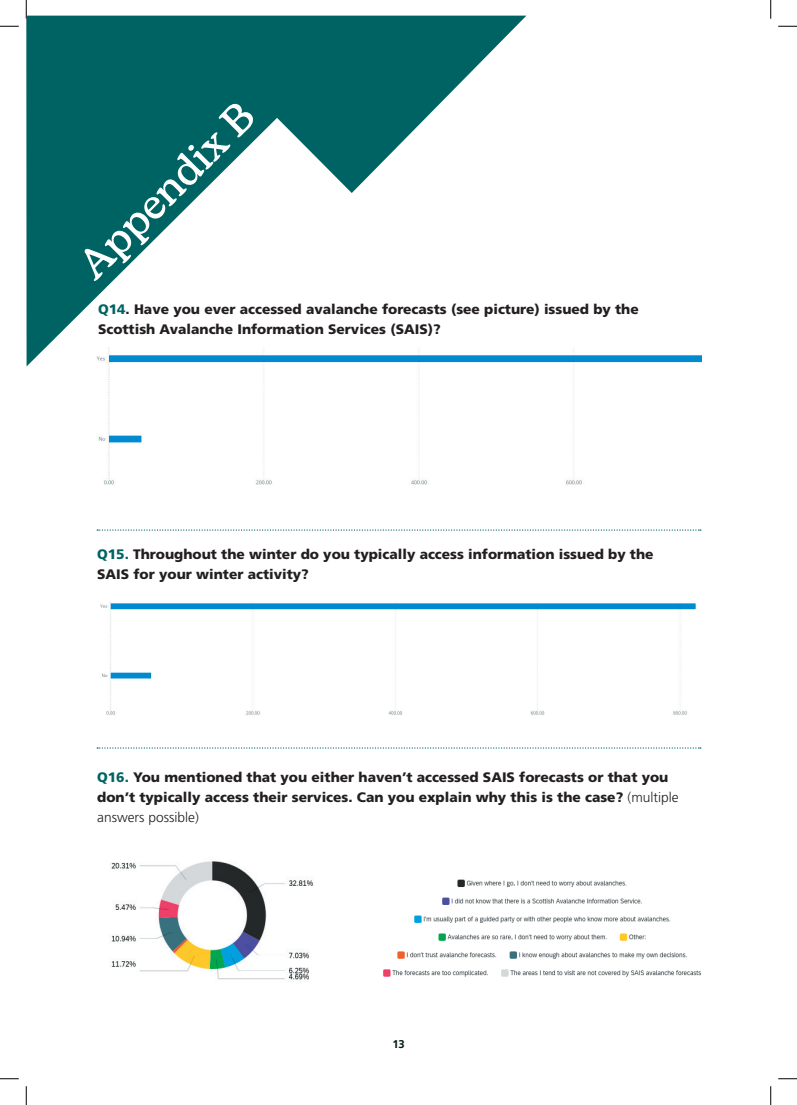
<style>
.page{position:relative;width:797px;height:1105px;background:#fff}
.page>*{position:absolute;margin:0;border:0;box-sizing:border-box;transform-origin:0 0}
.t1{font:500 41.25px "Kansas New";color:#fff}
.t2{font:900 13.75px/20px "Frutiger";color:#231f20}
.t3{font:700 11.25px "Frutiger";color:#041710}
.s1{color:#006363}
.s2{font-weight:300}
</style>
<div class="page">
<svg style="left:26px;top:16px;width:500px;height:350px"></svg>
<img style="left:93px;top:348px;width:608px;height:137px">
<img style="left:100px;top:602px;width:596px;height:113px">
<img style="left:111px;top:861px;width:202px;height:119px">
<svg style="left:97px;top:529px;width:603px;height:2px"></svg>
<svg style="left:97px;top:747px;width:603px;height:2px"></svg>
<img style="left:383px;top:879px;width:318px;height:98px">
<svg style="left:0;top:25px;width:19px;height:2px"></svg>
<svg style="left:778px;top:25px;width:19px;height:2px"></svg>
<svg style="left:0;top:1078px;width:19px;height:1px"></svg>
<svg style="left:778px;top:1078px;width:19px;height:1px"></svg>
<svg style="left:25px;top:0;width:2px;height:19px"></svg>
<svg style="left:25px;top:1086px;width:2px;height:19px"></svg>
<svg style="left:770px;top:0;width:1px;height:19px"></svg>
<svg style="left:770px;top:1086px;width:1px;height:19px"></svg>
<h1 class="t1" style="left:68px;top:254px;width:231px;rotate:-45deg">Appendix B</h1>
<p class="t2" style="left:98px;top:299px;width:542px"><span class="s1">Q14</span>. Have you ever accessed avalanche forecasts (see picture) issued by the<br>Scottish Avalanche Information Services (SAIS)?</p>
<p class="t2" style="left:97px;top:544px;width:558px"><span class="s1">Q15.</span> Throughout the winter do you typically access information issued by the<br>SAIS for your winter activity?</p>
<p class="t2" style="left:97px;top:767px;width:583px"><span class="s1">Q16.</span> You mentioned that you either haven’t accessed SAIS forecasts or that you don’t typically access their services. Can you explain why this is the case? <span class="s2">(multiple answers possible)</span></p>
<p class="t3" style="left:392px;top:1038px;width:14px">13</p>
</div>
